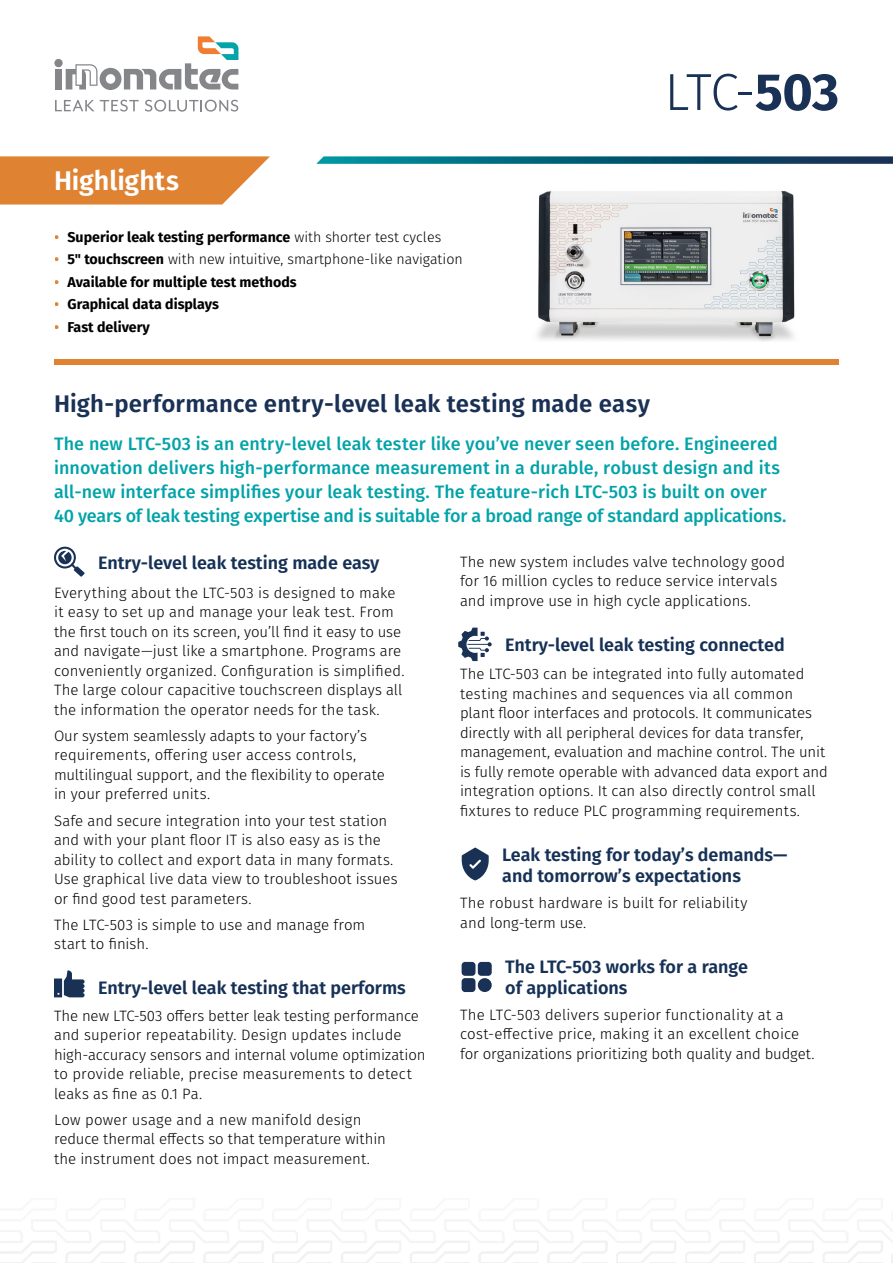
<style>
.page{position:relative;width:893px;height:1263px;background:#fff}
.page>*{position:absolute;margin:0;border:0;box-sizing:border-box;transform-origin:0 0}
.t1{font:300 52.2px "Fira Sans";color:#1a3156}
.t2{font:600 27px "Fira Sans";color:#fff}
.t3{font:600 24px "Fira Sans";letter-spacing:.01em;color:#1a3156}
.t4{font:500 18px/24px "Fira Sans";letter-spacing:.005em;color:#02a3a9}
.t5{font:600 18px/21px "Fira Sans";color:#163156}
.t6{font:300 15px/19.5px "Fira Sans";letter-spacing:.005em;color:#000}
.t7{font:700 14.25px "Fira Sans";color:#000}
.t8{font:300 14.25px "Fira Sans";color:#000}
.s1{color:#df8232}
.s2{font-weight:300}
.s3{font-weight:700;color:#df8232}
.s4{font-weight:700}
</style>
<div class="page">
<svg style="left:66px;top:36px;width:172px;height:54px"></svg>
<div style="left:55px;top:69px;width:7px;height:20px;background:#85868a"></div>
<div style="left:54px;top:59px;width:9px;height:8px;background:#85868a;border-radius:50%"></div>
<svg style="left:55px;top:100px;width:84px;height:12px"></svg>
<svg style="left:145px;top:100px;width:93px;height:12px"></svg>
<svg style="left:0;top:156px;width:270px;height:49px;background:#e28e46"></svg>
<img style="left:537px;top:190px;width:258px;height:152px">
<div style="left:54px;top:359px;width:785px;height:6px;background:#df8232"></div>
<svg style="left:458px;top:628px;width:34px;height:33px"></svg>
<svg style="left:462px;top:848px;width:27px;height:32px"></svg>
<div style="left:462px;top:962px;width:13px;height:14px;background:#1a3156;border-radius:3px"></div>
<div style="left:478px;top:962px;width:14px;height:14px;background:#1a3156;border-radius:3px"></div>
<div style="left:462px;top:978px;width:13px;height:14px;background:#1a3156;border-radius:3px"></div>
<div style="left:478px;top:978px;width:14px;height:14px;background:#1a3156;border-radius:50%"></div>
<svg style="left:54px;top:547px;width:31px;height:30px"></svg>
<svg style="left:54px;top:970px;width:31px;height:27px"></svg>
<svg style="left:316px;top:156px;width:577px;height:8px;background:#19687f"></svg>
<h2 class="t2" style="left:54px;top:158px;width:126px">Highlights</h2>
<p class="t7" style="left:54px;top:225px;width:389px"><span class="s1">•</span> Superior leak testing performance <span class="s2">with shorter test cycles</span></p>
<p class="t8" style="left:54px;top:249px;width:410px"><span class="s3">•</span> <span class="s4">5" touchscreen</span> with new intuitive, smartphone-like navigation</p>
<p class="t7" style="left:54px;top:270px;width:244px"><span class="s1">•</span> Available for multiple test methods</p>
<p class="t7" style="left:54px;top:292px;width:166px"><span class="s1">•</span> Graphical data displays</p>
<p class="t7" style="left:54px;top:315px;width:97px"><span class="s1">•</span> Fast delivery</p>
<h1 class="t1" style="left:664px;top:55px;width:176px">LTC-<span class="s4">503</span></h1>
<h3 class="t3" style="left:54px;top:384px;width:598px">High-performance entry-level leak testing made easy</h3>
<p class="t4" style="left:54px;top:430px;width:734px">The new LTC-503 is an entry-level leak tester like you’ve never seen before. Engineered innovation delivers high-performance measurement in a durable, robust design and its all‑new interface simplifies your leak testing. The feature-rich LTC-503 is built on over 40 years of leak testing expertise and is suitable for a broad range of standard applications.</p>
<p class="t5" style="left:98px;top:551px;width:283px">Entry-level leak testing made easy</p>
<p class="t6" style="left:54px;top:582px;width:352px">Everything about the LTC-503 is designed to make it easy to set up and manage your leak test. From the first touch on its screen, you’ll find it easy to use and navigate—just like a smartphone. Programs are conveniently organized. Configuration is simplified.<br>The large colour capacitive touchscreen displays all the information the operator needs for the task.</p>
<p class="t6" style="left:54px;top:726px;width:332px">Our system seamlessly adapts to your factory’s requirements, offering user access controls, multilingual support, and the flexibility to operate in your preferred units.</p>
<p class="t6" style="left:54px;top:810px;width:345px">Safe and secure integration into your test station and with your plant floor IT is also easy as is the ability to collect and export data in many formats.<br>Use graphical live data view to troubleshoot issues or find good test parameters.</p>
<p class="t6" style="left:54px;top:915px;width:313px">The LTC-503 is simple to use and manage from start to finish.</p>
<p class="t5" style="left:98px;top:976px;width:309px">Entry-level leak testing that performs</p>
<p class="t6" style="left:54px;top:1005px;width:373px">The new LTC-503 offers better leak testing performance and superior repeatability. Design updates include high‑accuracy sensors and internal volume optimization to provide reliable, precise measurements to detect leaks as fine as 0.1 Pa.</p>
<p class="t6" style="left:54px;top:1110px;width:333px">Low power usage and a new manifold design reduce thermal effects so that temperature within the instrument does not impact measurement.</p>
<p class="t6" style="left:460px;top:552px;width:326px">The new system includes valve technology good for 16 million cycles to reduce service intervals and improve use in high cycle applications.</p>
<p class="t5" style="left:505px;top:633px;width:281px">Entry-level leak testing connected</p>
<p class="t6" style="left:460px;top:664px;width:369px">The LTC-503 can be integrated into fully automated testing machines and sequences via all common plant floor interfaces and protocols. It communicates directly with all peripheral devices for data transfer, management, evaluation and machine control. The unit is fully remote operable with advanced data export and integration options. It can also directly control small fixtures to reduce PLC programming requirements.</p>
<p class="t5" style="left:502px;top:843px;width:287px">Leak testing for today’s demands— and tomorrow’s expectations</p>
<p class="t6" style="left:460px;top:893px;width:289px">The robust hardware is built for reliability and long‑term use.</p>
<p class="t5" style="left:505px;top:955px;width:244px">The LTC-503 works for a range of applications</p>
<p class="t6" style="left:460px;top:1005px;width:356px">The LTC-503 delivers superior functionality at a cost‑effective price, making it an excellent choice for organizations prioritizing both quality and budget.</p>
</div>
